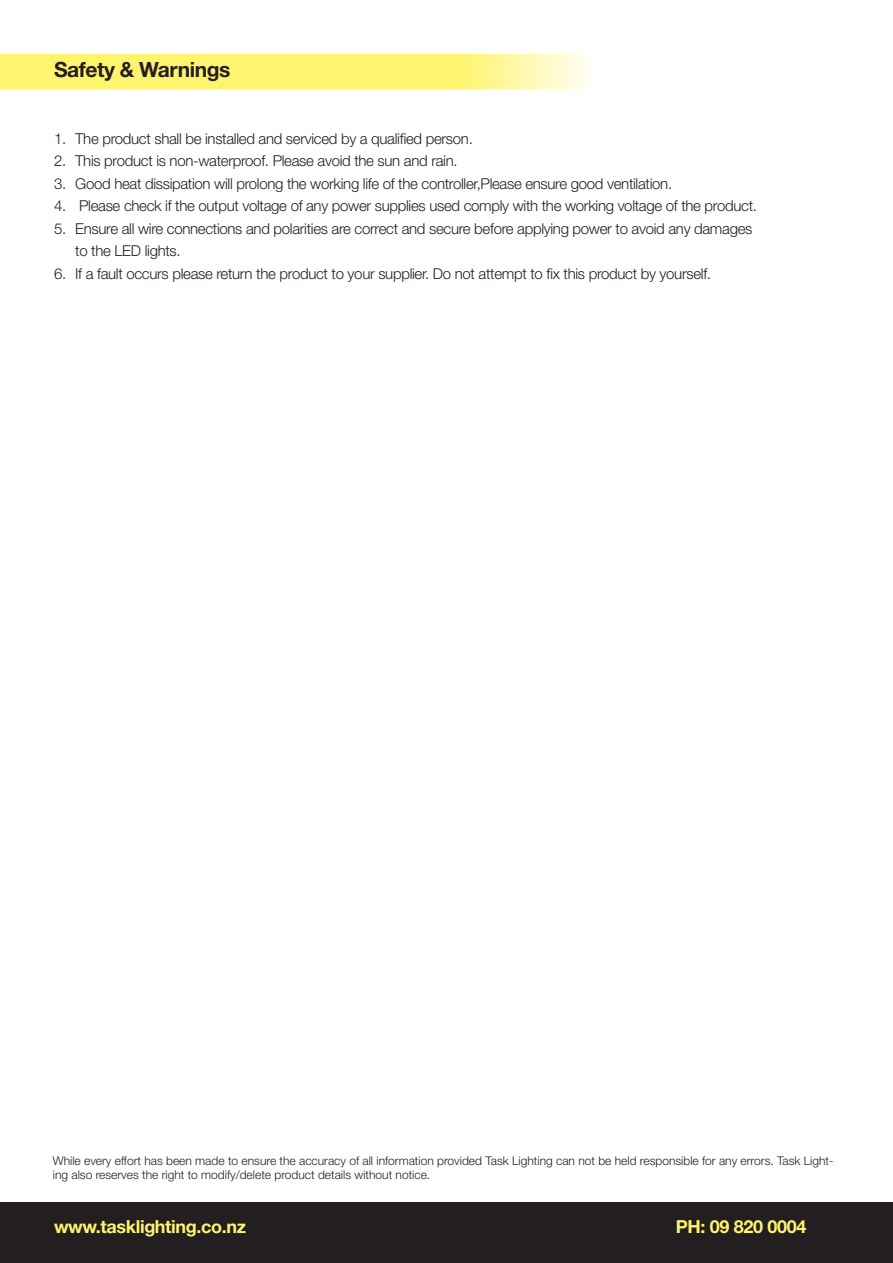
<style>
.page{position:relative;width:893px;height:1263px;background:#fff}
.page>*{position:absolute;margin:0;border:0;box-sizing:border-box;transform-origin:0 0}
.t1{font:700 21px "Helvetica Neue LT Std";letter-spacing:-.02em;color:#231f20}
.t2{font:700 18px "Helvetica Neue LT Std";letter-spacing:-.02em;color:#fff46d}
.t3{font:300 15px/22.5px "Helvetica Neue LT Std";letter-spacing:-.02em;color:#231f20}
.t4{font:300 12px/14.4px "Helvetica Neue LT Std";color:#231f20}
</style>
<div class="page">
<div style="left:0;top:1202px;width:893px;height:61px;background:#231f20"></div>
<svg style="left:0;top:54px;width:592px;height:34px;background:#fff57c"></svg>
<h1 class="t1" style="left:54px;top:56px;width:178px">Safety &amp; Warnings</h1>
<p class="t3" style="left:54px;top:127px;width:420px">1. The product shall be installed and serviced by a qualified person.</p>
<p class="t3" style="left:54px;top:149px;width:405px">2. This product is non-waterproof. Please avoid the sun and rain.</p>
<p class="t3" style="left:54px;top:172px;width:620px">3. Good heat dissipation will prolong the working life of the controller,Please ensure good ventilation.</p>
<p class="t3" style="left:54px;top:194px;width:704px">4. Please check if the output voltage of any power supplies used comply with the working voltage of the product.</p>
<p class="t3" style="left:75px;top:217px;width:679px;text-indent:-21px">5. Ensure all wire connections and polarities are correct and secure before applying power to avoid any damages to the LED lights.</p>
<p class="t3" style="left:54px;top:262px;width:659px">6. If a fault occurs please return the product to your supplier. Do not attempt to fix this product by yourself.</p>
<p class="t4" style="left:53px;top:1153px;width:782px">While every effort has been made to ensure the accuracy of all information provided Task Lighting can not be held responsible for any errors. Task Light&shy;ing also reserves the right to modify/delete product details without notice.</p>
<p class="t2" style="left:54px;top:1215px;width:194px">www.tasklighting.co.nz</p>
<p class="t2" style="left:676px;top:1215px;width:132px">PH: 09 820 0004</p>
</div>
